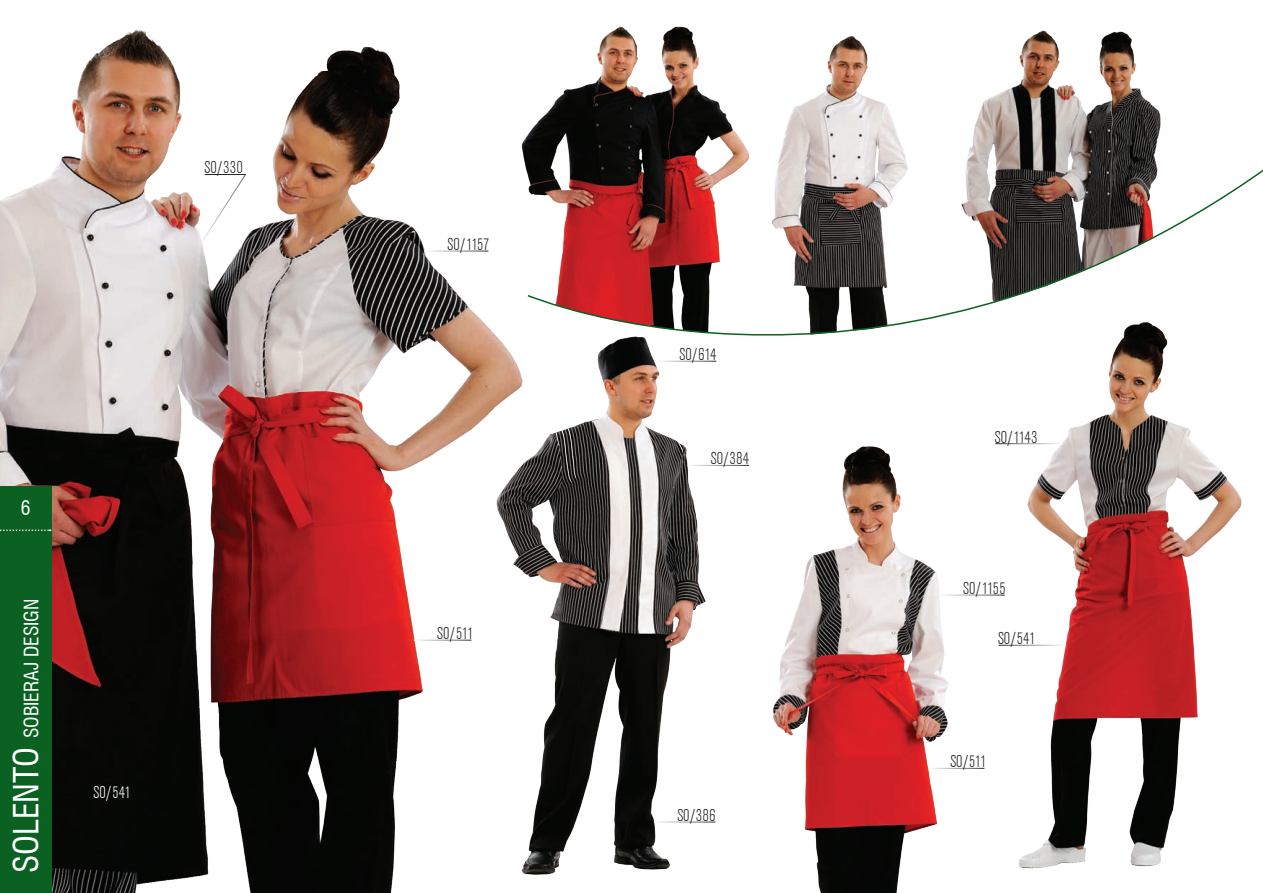
<style>
.page{position:relative;width:1263px;height:893px;background:#fff}
.page>*{position:absolute;margin:0;border:0;box-sizing:border-box;transform-origin:0 0}
.t1{font:condensed 19.5px "Swiss 721 BT";color:#fff}
.t2{font:300 condensed 18px "Accius TEE";color:#231f20}
.t3{font:300 condensed 18px "Accius TEE";color:#fff}
.s1{font-size:33.9px}
</style>
<div class="page">
<img style="left:540px;top:453px;width:185px;height:422px">
<img style="left:1007px;top:453px;width:235px;height:416px">
<img style="left:0;top:30px;width:540px;height:863px">
<div style="left:0;top:487px;width:51px;height:406px;background:#0b6122"></div>
<svg style="left:0;top:529px;width:51px;height:2px"></svg>
<img style="left:774px;top:453px;width:233px;height:440px">
<img style="left:502px;top:30px;width:24px;height:306px">
<svg style="left:526px;top:26px;width:737px;height:427px"></svg>
<hr style="left:424px;top:251px;width:64px;height:1px;background:#fff">
<hr style="left:414px;top:640px;width:57px;height:1px;background:#fff">
<svg style="left:201px;top:173px;width:46px;height:70px"></svg>
<hr style="left:205px;top:174px;width:41px;height:1px;background:#231f20">
<hr style="left:656px;top:361px;width:60px;height:1px;background:#fff">
<hr style="left:687px;top:465px;width:62px;height:1px;background:#fff">
<hr style="left:654px;top:822px;width:61px;height:1px;background:#fff">
<hr style="left:939px;top:595px;width:66px;height:1px;background:#fff">
<hr style="left:929px;top:768px;width:55px;height:1px;background:#fff">
<hr style="left:999px;top:645px;width:66px;height:1px;background:#fff">
<hr style="left:995px;top:443px;width:67px;height:1px;background:#fff">
<p class="t2" style="left:205px;top:158px;width:40px">SO/330</p>
<p class="t1" style="left:21px;top:497px;width:11px">6</p>
<p class="t1" style="left:20px;top:873px;width:276px;rotate:-90deg"><span class="s1">SOLENTO</span> SOBIERAJ DESIGN</p>
<p class="t3" style="left:94px;top:782px;width:39px">SO/541</p>
<p class="t2" style="left:447px;top:234px;width:44px">SO/1157</p>
<p class="t2" style="left:437px;top:623px;width:38px">SO/511</p>
<p class="t2" style="left:679px;top:344px;width:39px">SO/614</p>
<p class="t2" style="left:711px;top:449px;width:40px">SO/384</p>
<p class="t2" style="left:677px;top:805px;width:40px">SO/386</p>
<p class="t2" style="left:995px;top:427px;width:44px">SO/1143</p>
<p class="t2" style="left:963px;top:578px;width:44px">SO/1155</p>
<p class="t2" style="left:998px;top:628px;width:39px">SO/541</p>
<p class="t2" style="left:950px;top:751px;width:38px">SO/511</p>
</div>
